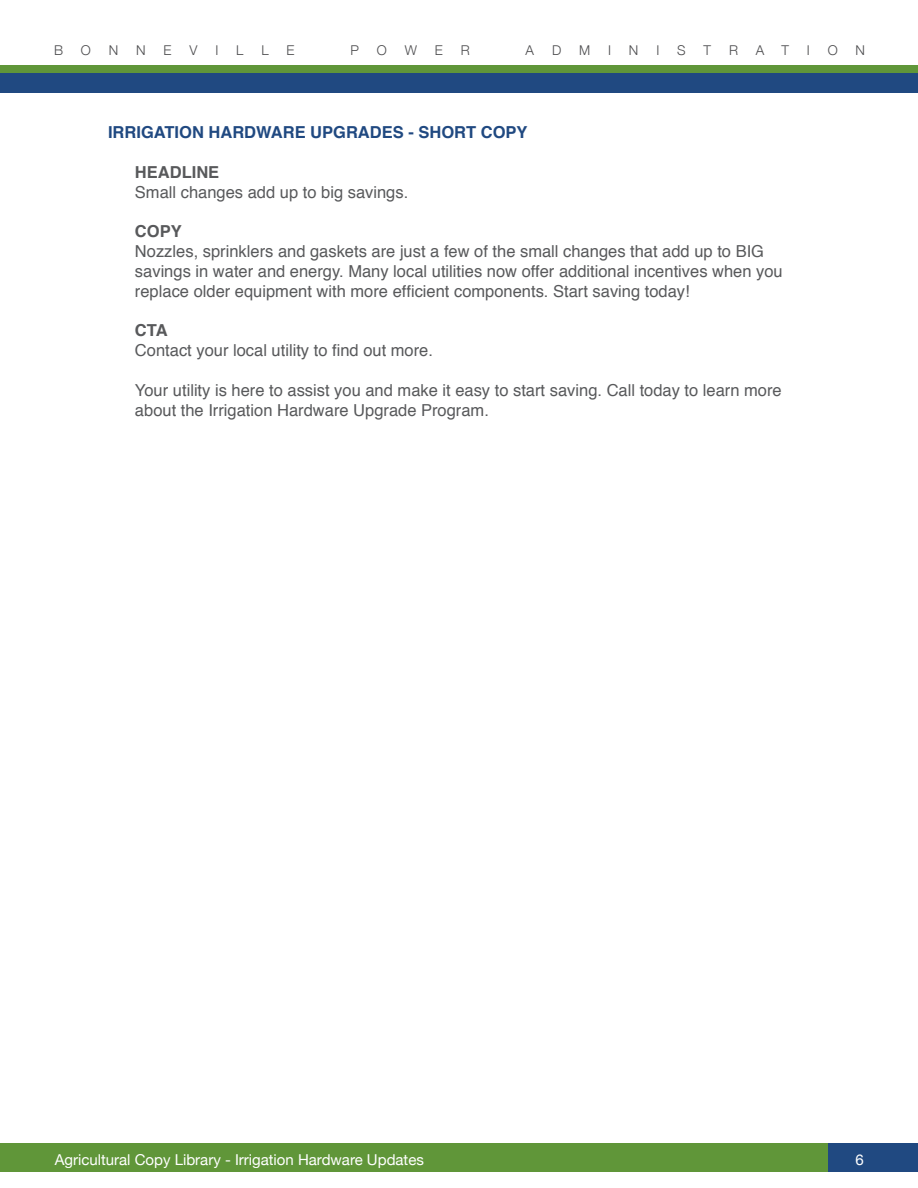
<style>
.page{position:relative;width:918px;height:1188px;background:#fff}
.page>*{position:absolute;margin:0;border:0;box-sizing:border-box;transform-origin:0 0}
.t1{font:16.5px/19.8px "Helvetica";color:#58595b}
.t2{font:700 16.5px "Helvetica";color:#204981}
.t3{font:700 16.5px "Helvetica";color:#58595b}
.t4{font:15px "Helvetica Neue";color:#fff}
.t5{font:300 13.5px "Helvetica Neue";color:#4d4d4f}
</style>
<div class="page">
<div style="left:0;top:66px;width:918px;height:27px;background:#204981"></div>
<div style="left:0;top:66px;width:918px;height:7px;background:#609639"></div>
<div style="left:0;top:1143px;width:828px;height:29px;background:#609639"></div>
<div style="left:828px;top:1143px;width:90px;height:29px;background:#204981"></div>
<p class="t5" style="left:54px;top:39px;width:11px">B</p>
<p class="t5" style="left:81px;top:39px;width:12px">O</p>
<p class="t5" style="left:109px;top:39px;width:11px">N</p>
<p class="t5" style="left:136px;top:39px;width:11px">N</p>
<p class="t5" style="left:164px;top:39px;width:10px">E</p>
<p class="t5" style="left:189px;top:39px;width:10px">V</p>
<p class="t5" style="left:215px;top:39px;width:4px">I</p>
<p class="t5" style="left:236px;top:39px;width:9px">L</p>
<p class="t5" style="left:261px;top:39px;width:9px">L</p>
<p class="t5" style="left:287px;top:39px;width:10px">E</p>
<p class="t5" style="left:350px;top:39px;width:10px">P</p>
<p class="t5" style="left:377px;top:39px;width:12px">O</p>
<p class="t5" style="left:405px;top:39px;width:14px">W</p>
<p class="t5" style="left:435px;top:39px;width:10px">E</p>
<p class="t5" style="left:461px;top:39px;width:11px">R</p>
<p class="t5" style="left:526px;top:39px;width:10px">A</p>
<p class="t5" style="left:552px;top:39px;width:11px">D</p>
<p class="t5" style="left:579px;top:39px;width:13px">M</p>
<p class="t5" style="left:608px;top:39px;width:4px">I</p>
<p class="t5" style="left:629px;top:39px;width:11px">N</p>
<p class="t5" style="left:656px;top:39px;width:4px">I</p>
<p class="t5" style="left:677px;top:39px;width:10px">S</p>
<p class="t5" style="left:704px;top:39px;width:9px">T</p>
<p class="t5" style="left:729px;top:39px;width:11px">R</p>
<p class="t5" style="left:756px;top:39px;width:10px">A</p>
<p class="t5" style="left:781px;top:39px;width:9px">T</p>
<p class="t5" style="left:807px;top:39px;width:4px">I</p>
<p class="t5" style="left:828px;top:39px;width:12px">O</p>
<p class="t5" style="left:856px;top:39px;width:11px">N</p>
<p class="t2" style="left:108px;top:119px;width:421px">IRRIGATION HARDWARE UPGRADES - SHORT COPY</p>
<p class="t3" style="left:135px;top:159px;width:86px">HEADLINE</p>
<p class="t1" style="left:135px;top:183px;width:275px">Small changes add up to big savings.</p>
<p class="t3" style="left:135px;top:218px;width:48px">COPY</p>
<p class="t1" style="left:135px;top:242px;width:649px">Nozzles, sprinklers and gaskets are just a few of the small changes that add up to BIG savings in water and energy. Many local utilities now offer additional incentives when you replace older equipment with more efficient components. Start saving today!</p>
<p class="t3" style="left:135px;top:317px;width:34px">CTA</p>
<p class="t1" style="left:135px;top:341px;width:300px">Contact your local utility to find out more.</p>
<p class="t1" style="left:135px;top:381px;width:648px">Your utility is here to assist you and make it easy to start saving. Call today to learn more about the Irrigation Hardware Upgrade Program.</p>
<p class="t4" style="left:55px;top:1148px;width:371px">Agricultural Copy Library - Irrigation Hardware Updates</p>
<p class="t4" style="left:856px;top:1148px;width:10px">6</p>
</div>
